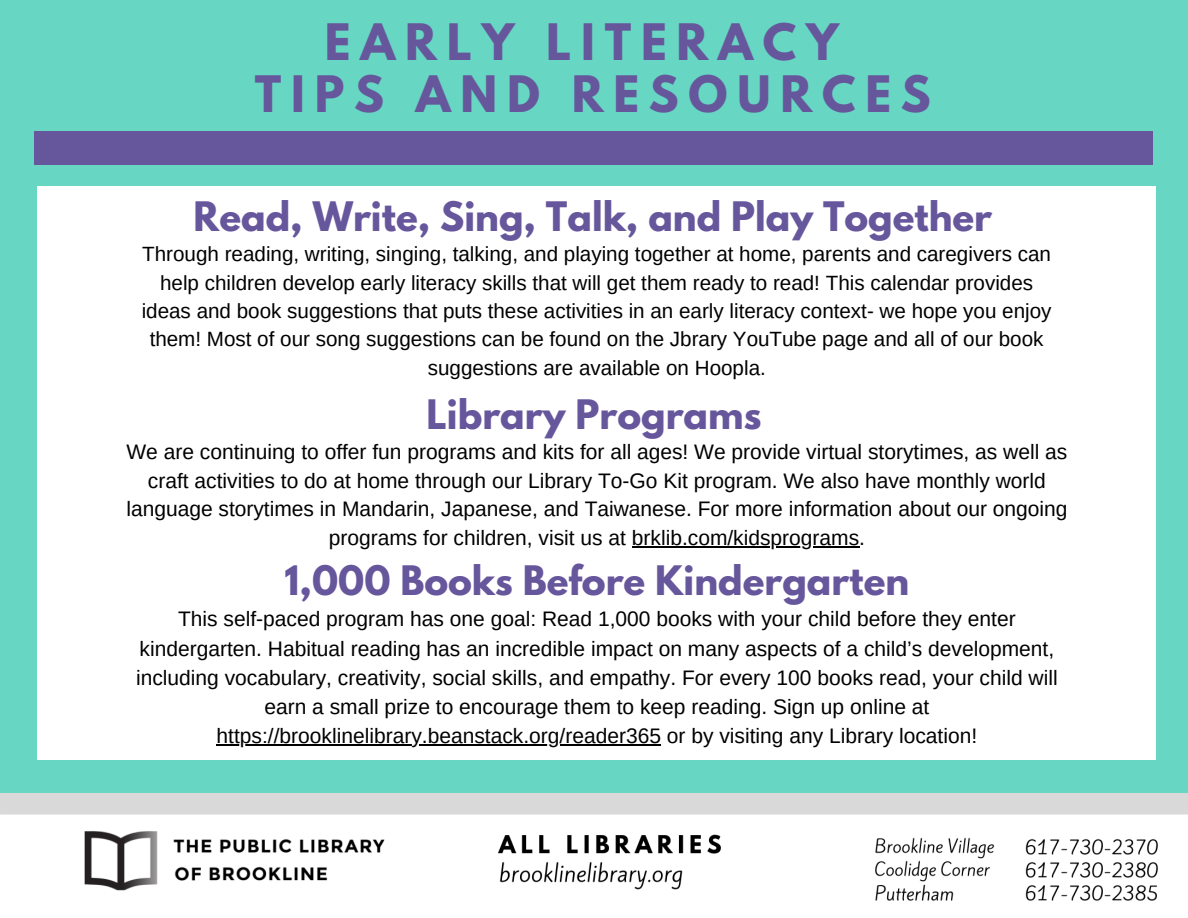
<style>
.page{position:relative;width:1188px;height:918px;background:#67d6c2}
.page>*{position:absolute;margin:0;border:0;box-sizing:border-box;transform-origin:0 0}
.t1{font:700 44.55px "League Spartan";letter-spacing:.22em;color:#66569c}
.t2{font:700 36px "League Spartan";color:#66569c}
.t3{font:21px/29.2px "Arimo";color:#000;text-align:center}
.t4{font:20.7px/28.3px "Arimo";color:#000;text-align:center}
</style>
<div class="page">
<div style="left:35px;top:132px;width:1118px;height:33px;background:#66569c"></div>
<div style="left:38px;top:186px;width:1118px;height:574px;background:#fff"></div>
<img style="left:0;top:793px;width:1188px;height:125px">
<hr style="left:217px;top:745px;width:444px;height:1px;background:#000">
<hr style="left:632px;top:546px;width:227px;height:1px;background:#000">
<p class="t1" style="left:325px;top:20px;width:516px">EARLY LITERACY</p>
<p class="t1" style="left:255px;top:72px;width:677px">TIPS AND RESOURCES</p>
<p class="t2" style="left:194px;top:198px;width:800px">Read, Write, Sing, Talk, and Play Together</p>
<p class="t4" style="left:142px;top:240px;width:911px">Through reading, writing, singing, talking, and playing together at home, parents and caregivers can help children develop early literacy skills that will get them ready to read! This calendar provides ideas and book suggestions that puts these activities in an early literacy context- we hope you enjoy them! Most of our song suggestions can be found on the Jbrary YouTube page and all of our book suggestions are available on Hoopla.</p>
<p class="t2" style="left:427px;top:397px;width:336px">Library Programs</p>
<p class="t3" style="left:126px;top:438px;width:943px;line-height:28.5px">We are continuing to offer fun programs and kits for all ages! We provide virtual storytimes, as well as craft activities to do at home through our Library To-Go Kit program. We also have monthly world language storytimes in Mandarin, Japanese, and Taiwanese. For more information about our ongoing programs for children, visit us at brklib.com/kidsprograms.</p>
<p class="t2" style="left:285px;top:563px;width:626px">1,000 Books Before Kindergarten</p>
<p class="t3" style="left:136px;top:605px;width:923px">This self-paced program has one goal: Read 1,000 books with your child before they enter kindergarten. Habitual reading has an incredible impact on many aspects of a child’s development, including vocabulary, creativity, social skills, and empathy. For every 100 books read, your child will earn a small prize to encourage them to keep reading. Sign up online at https://brooklinelibrary.beanstack.org/reader365 or by visiting any Library location!</p>
</div>
